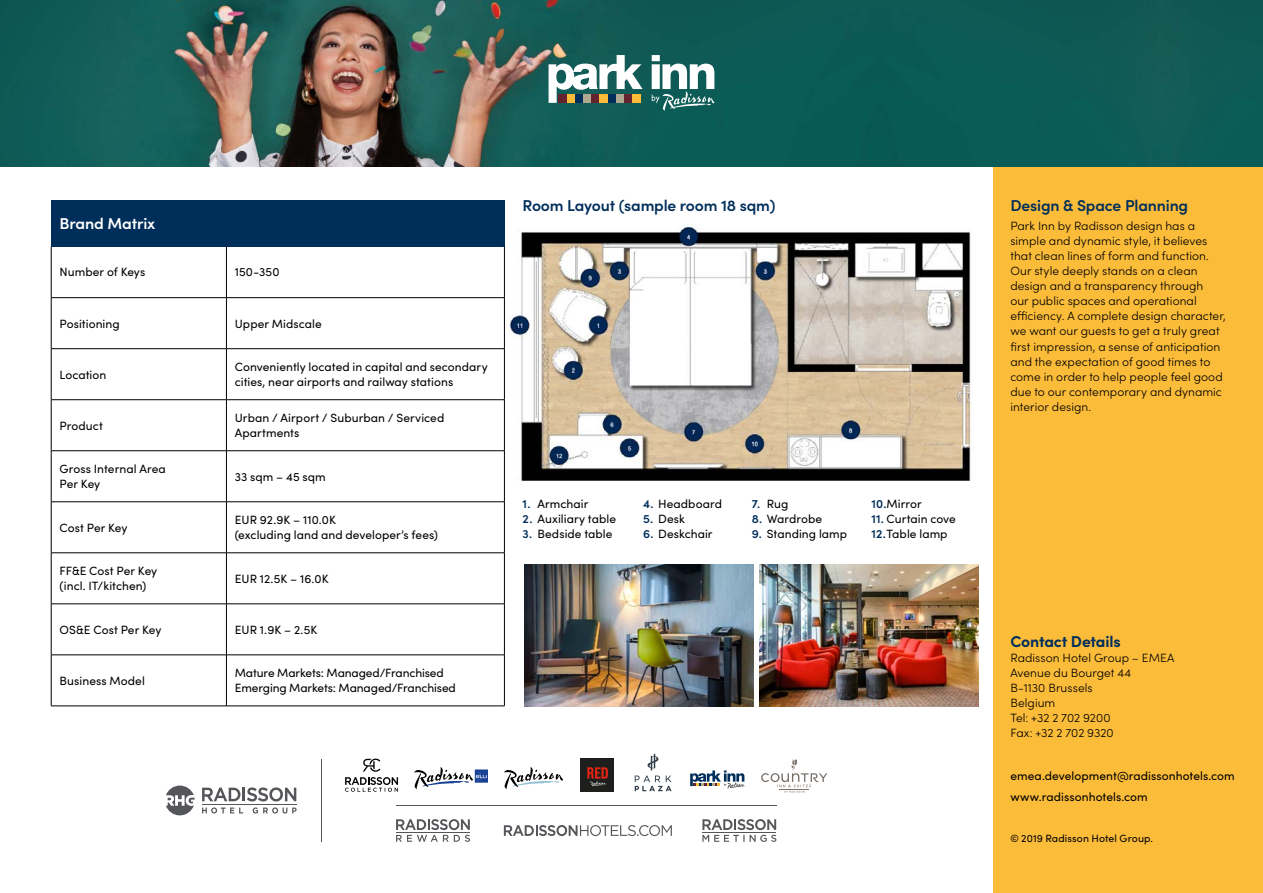
<style>
.page{position:relative;width:1263px;height:893px;background:#fff}
.page>*{position:absolute;margin:0;border:0;box-sizing:border-box;transform-origin:0 0}
.t1{font:600 15.75px "Sofia Pro";letter-spacing:-.01em;color:#002e5a}
.t2{font:700 15.75px "Sofia Pro";letter-spacing:-.01em;color:#002e5a}
.t3{font:600 15.75px "Sofia Pro";letter-spacing:-.01em;color:#fff}
.t4{font:12px/15px "Sofia Pro";letter-spacing:.005em;color:#000}
.t5{font:300 12px/15px "Sofia Pro";letter-spacing:.005em;color:#000}
.t6{font:10.5px "Sofia Pro";letter-spacing:.01em;color:#000}
.s1{font-weight:600;color:#002e5a}
</style>
<div class="page">
<div style="left:993px;top:0;width:270px;height:893px;background:#fbbc3a"></div>
<img style="left:524px;top:565px;width:229px;height:141px">
<img style="left:759px;top:565px;width:219px;height:141px">
<div style="left:51px;top:200px;width:453px;height:47px;background:#002e5a"></div>
<hr style="left:51px;top:298px;width:1px;height:50px;background:#000">
<hr style="left:226px;top:298px;width:1px;height:50px;background:#000">
<hr style="left:504px;top:298px;width:1px;height:50px;background:#000">
<hr style="left:51px;top:348px;width:175px;height:1px;background:#000">
<hr style="left:51px;top:349px;width:1px;height:51px;background:#000">
<hr style="left:226px;top:348px;width:279px;height:1px;background:#000">
<hr style="left:226px;top:349px;width:1px;height:51px;background:#000">
<hr style="left:504px;top:349px;width:1px;height:51px;background:#000">
<hr style="left:51px;top:399px;width:175px;height:1px;background:#000">
<hr style="left:51px;top:400px;width:1px;height:51px;background:#000">
<hr style="left:226px;top:399px;width:279px;height:1px;background:#000">
<hr style="left:226px;top:400px;width:1px;height:51px;background:#000">
<hr style="left:504px;top:400px;width:1px;height:51px;background:#000">
<hr style="left:51px;top:450px;width:175px;height:1px;background:#000">
<hr style="left:51px;top:451px;width:1px;height:51px;background:#000">
<hr style="left:226px;top:450px;width:279px;height:1px;background:#000">
<hr style="left:226px;top:451px;width:1px;height:51px;background:#000">
<hr style="left:504px;top:451px;width:1px;height:51px;background:#000">
<hr style="left:51px;top:501px;width:175px;height:1px;background:#000">
<hr style="left:51px;top:502px;width:1px;height:51px;background:#000">
<hr style="left:226px;top:501px;width:279px;height:1px;background:#000">
<hr style="left:226px;top:502px;width:1px;height:51px;background:#000">
<hr style="left:504px;top:502px;width:1px;height:51px;background:#000">
<hr style="left:51px;top:553px;width:175px;height:1px;background:#000">
<hr style="left:51px;top:553px;width:1px;height:51px;background:#000">
<hr style="left:226px;top:553px;width:279px;height:1px;background:#000">
<hr style="left:226px;top:553px;width:1px;height:51px;background:#000">
<hr style="left:504px;top:553px;width:1px;height:51px;background:#000">
<hr style="left:51px;top:604px;width:175px;height:1px;background:#000">
<hr style="left:51px;top:604px;width:1px;height:51px;background:#000">
<hr style="left:226px;top:604px;width:279px;height:1px;background:#000">
<hr style="left:226px;top:604px;width:1px;height:51px;background:#000">
<hr style="left:504px;top:604px;width:1px;height:51px;background:#000">
<hr style="left:51px;top:655px;width:175px;height:1px;background:#000">
<hr style="left:51px;top:655px;width:1px;height:51px;background:#000">
<hr style="left:226px;top:655px;width:279px;height:1px;background:#000">
<hr style="left:226px;top:655px;width:1px;height:51px;background:#000">
<hr style="left:504px;top:655px;width:1px;height:51px;background:#000">
<hr style="left:51px;top:706px;width:175px;height:1px;background:#000">
<hr style="left:226px;top:706px;width:279px;height:1px;background:#000">
<hr style="left:51px;top:247px;width:1px;height:50px;background:#000">
<hr style="left:226px;top:247px;width:1px;height:50px;background:#000">
<hr style="left:504px;top:247px;width:1px;height:50px;background:#000">
<hr style="left:51px;top:297px;width:175px;height:1px;background:#000">
<hr style="left:226px;top:297px;width:279px;height:1px;background:#000">
<img style="left:0;top:0;width:876px;height:166px">
<div style="left:876px;top:0;width:281px;height:166px;background:#0c5a56"></div>
<div style="left:1157px;top:0;width:106px;height:166px;background:#0f5b56"></div>
<svg style="left:549px;top:55px;width:94px;height:48px"></svg>
<div style="left:559px;top:95px;width:8px;height:8px;background:#64242f"></div>
<div style="left:567px;top:95px;width:8px;height:8px;background:#fbbc3a"></div>
<div style="left:575px;top:95px;width:8px;height:8px;background:#002e5a"></div>
<div style="left:583px;top:95px;width:9px;height:8px;background:#b0a891"></div>
<div style="left:592px;top:95px;width:8px;height:8px;background:#64242f"></div>
<div style="left:600px;top:95px;width:8px;height:8px;background:#fbbc3a"></div>
<div style="left:608px;top:95px;width:8px;height:8px;background:#002e5a"></div>
<div style="left:616px;top:95px;width:8px;height:8px;background:#b0a891"></div>
<div style="left:624px;top:95px;width:8px;height:8px;background:#64242f"></div>
<div style="left:632px;top:95px;width:9px;height:8px;background:#fbbc3a"></div>
<svg style="left:652px;top:55px;width:62px;height:56px"></svg>
<hr style="left:321px;top:759px;width:1px;height:83px;background:#55565a">
<svg style="left:202px;top:807px;width:41px;height:6px"></svg>
<svg style="left:253px;top:807px;width:44px;height:6px"></svg>
<svg style="left:202px;top:787px;width:94px;height:14px"></svg>
<svg style="left:166px;top:786px;width:29px;height:29px"></svg>
<hr style="left:202px;top:804px;width:94px;height:1px;background:#55565a">
<hr style="left:396px;top:805px;width:380px;height:1px;background:#55565a">
<svg style="left:396px;top:819px;width:74px;height:23px"></svg>
<svg style="left:504px;top:825px;width:168px;height:11px"></svg>
<svg style="left:702px;top:819px;width:74px;height:23px"></svg>
<svg style="left:690px;top:770px;width:55px;height:19px"></svg>
<div style="left:581px;top:759px;width:33px;height:33px;background:#1e1e1c"></div>
<svg style="left:587px;top:767px;width:21px;height:19px"></svg>
<svg style="left:504px;top:767px;width:59px;height:22px"></svg>
<div style="left:475px;top:769px;width:13px;height:14px;background:#164194"></div>
<svg style="left:414px;top:767px;width:73px;height:22px"></svg>
<svg style="left:761px;top:760px;width:66px;height:33px"></svg>
<svg style="left:345px;top:759px;width:53px;height:33px"></svg>
<svg style="left:635px;top:753px;width:36px;height:38px"></svg>
<img style="left:510px;top:224px;width:463px;height:257px">
<h1 class="t3" style="left:60px;top:211px;width:97px">Brand Matrix</h1>
<p class="t4" style="left:60px;top:264px;width:87px">Number of Keys</p>
<p class="t4" style="left:235px;top:264px;width:46px">150-350</p>
<p class="t4" style="left:60px;top:315px;width:62px">Positioning</p>
<p class="t4" style="left:235px;top:315px;width:89px">Upper Midscale</p>
<p class="t4" style="left:60px;top:366px;width:48px">Location</p>
<p class="t4" style="left:235px;top:359px;width:254px">Conveniently located in capital and secondary cities, near airports and railway stations</p>
<p class="t4" style="left:60px;top:417px;width:45px">Product</p>
<p class="t4" style="left:235px;top:410px;width:211px">Urban / Airport / Suburban / Serviced<br>Apartments</p>
<p class="t4" style="left:60px;top:461px;width:108px">Gross Internal Area<br>Per Key</p>
<p class="t4" style="left:235px;top:468px;width:92px">33 sqm – 45 sqm</p>
<p class="t4" style="left:60px;top:519px;width:70px">Cost Per Key</p>
<p class="t4" style="left:235px;top:512px;width:205px">EUR 92.9K – 110.0K<br>(excluding land and developer’s fees)</p>
<p class="t4" style="left:60px;top:563px;width:99px">FF&amp;E Cost Per Key (incl. IT/kitchen)</p>
<p class="t4" style="left:235px;top:570px;width:95px">EUR 12.5K – 16.0K</p>
<p class="t4" style="left:60px;top:621px;width:103px">OS&amp;E Cost Per Key</p>
<p class="t4" style="left:235px;top:621px;width:84px">EUR 1.9K – 2.5K</p>
<p class="t4" style="left:60px;top:672px;width:87px">Business Model</p>
<p class="t4" style="left:235px;top:665px;width:223px">Mature Markets: Managed/Franchised<br>Emerging Markets: Managed/Franchised</p>
<h1 class="t1" style="left:523px;top:194px;width:254px">Room Layout (sample room 18 sqm)</h1>
<p class="t4" style="left:523px;top:496px;width:67px"><span class="s1">1.</span> Armchair</p>
<p class="t4" style="left:523px;top:511px;width:95px"><span class="s1">2.</span> Auxiliary table</p>
<p class="t4" style="left:523px;top:526px;width:91px"><span class="s1">3.</span> Bedside table</p>
<p class="t4" style="left:643px;top:496px;width:80px"><span class="s1">4.</span> Headboard</p>
<p class="t4" style="left:643px;top:511px;width:43px"><span class="s1">5.</span> Desk</p>
<p class="t4" style="left:643px;top:526px;width:71px"><span class="s1">6.</span> Deskchair</p>
<p class="t4" style="left:752px;top:496px;width:38px"><span class="s1">7.</span> Rug</p>
<p class="t4" style="left:752px;top:511px;width:72px"><span class="s1">8.</span> Wardrobe</p>
<p class="t4" style="left:752px;top:526px;width:97px"><span class="s1">9.</span> Standing lamp</p>
<p class="t4" style="left:871px;top:496px;width:52px"><span class="s1">10.</span>Mirror</p>
<p class="t4" style="left:871px;top:511px;width:86px"><span class="s1">11.</span> Curtain cove<br><span class="s1">12.</span>Table lamp</p>
<h1 class="t1" style="left:1010px;top:194px;width:179px">Design &amp; Space Planning</h1>
<p class="t5" style="left:1010px;top:218px;width:217px">Park Inn by Radisson design has a simple and dynamic style, it believes that clean lines of form and function.<br>Our style deeply stands on a clean design and a transparency through<br>our public spaces and operational efficiency. A complete design character, we want our guests to get a truly great first impression, a sense of anticipation and the expectation of good times to come in order to help people feel good due to our contemporary and dynamic interior design.</p>
<h1 class="t2" style="left:1010px;top:630px;width:112px">Contact Details</h1>
<p class="t5" style="left:1010px;top:650px;width:166px">Radisson Hotel Group – EMEA<br>Avenue du Bourget 44<br>B-1130 Brussels<br>Belgium<br>Tel: +32 2 702 9200<br>Fax: +32 2 702 9320</p>
<p class="t4" style="left:1010px;top:764px;width:226px;line-height:21.5px">emea.development@radissonhotels.com www.radissonhotels.com</p>
<p class="t6" style="left:1010px;top:831px;width:144px">© 2019 Radisson Hotel Group.</p>
</div>
